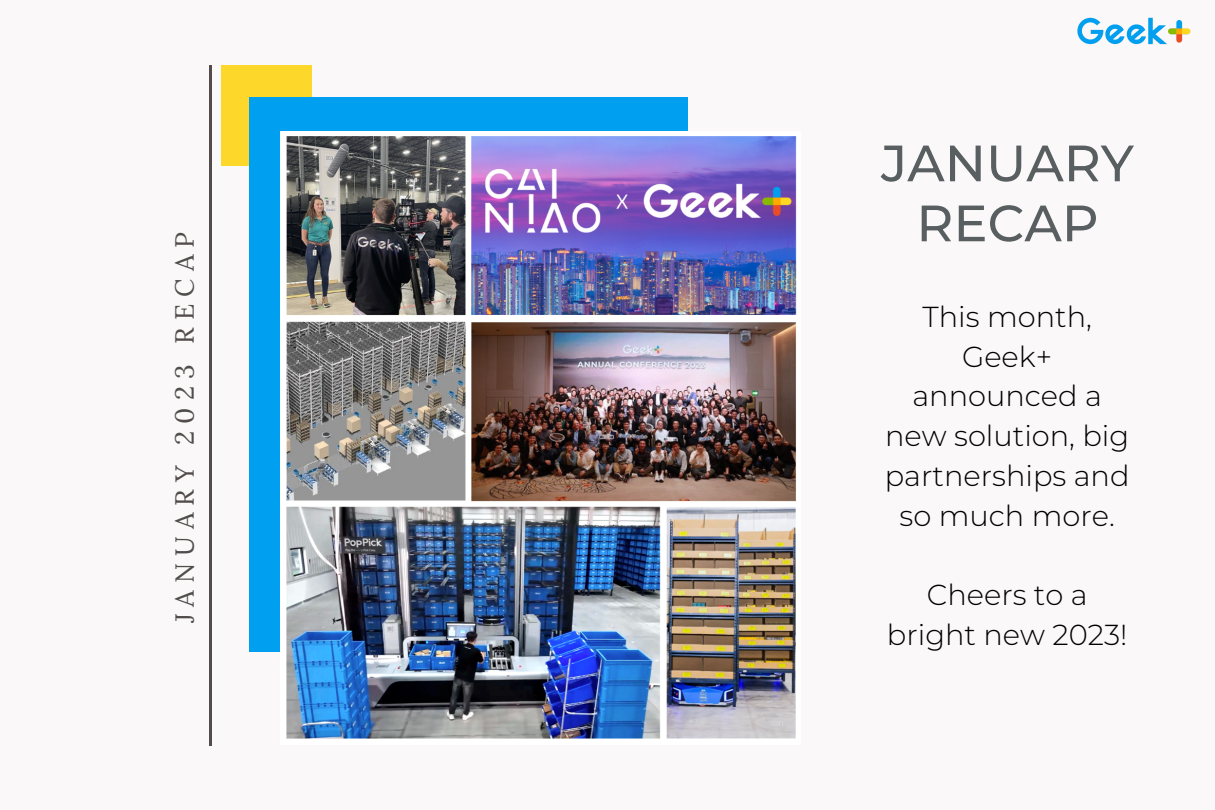
<style>
.page{position:relative;width:1215px;height:810px;background:#faf8f8}
.page>*{position:absolute;margin:0;border:0;box-sizing:border-box;transform-origin:0 0}
.t1{font:500 51px/60px "Montserrat";color:#595e61;text-align:center}
.t2{font:300 28.9px/39.8px "Montserrat";color:#000;text-align:center}
.t3{font:26.2px "Lora";letter-spacing:.27em;color:#524c4c}
</style>
<div class="page">
<div style="left:221px;top:65px;width:91px;height:100px;background:#fed72b"></div>
<div style="left:250px;top:97px;width:438px;height:554px;background:#009fef"></div>
<hr style="left:209px;top:65px;width:3px;height:680px;background:#524c4c">
<img style="left:1077px;top:17px;width:114px;height:28px">
<img style="left:280px;top:131px;width:517px;height:608px">
<p class="t3" style="left:168px;top:623px;width:393px;rotate:-90deg">JANUARY 2023 RECAP</p>
<h1 class="t1" style="left:881px;top:133px;width:254px">JANUARY<br>RECAP</h1>
<p class="t2" style="left:885px;top:297px;width:246px">This month,<br>Geek+ announced a new solution, big partnerships and so much more.</p>
<p class="t2" style="left:887px;top:575px;width:242px">Cheers to a bright new 2023!</p>
</div>
